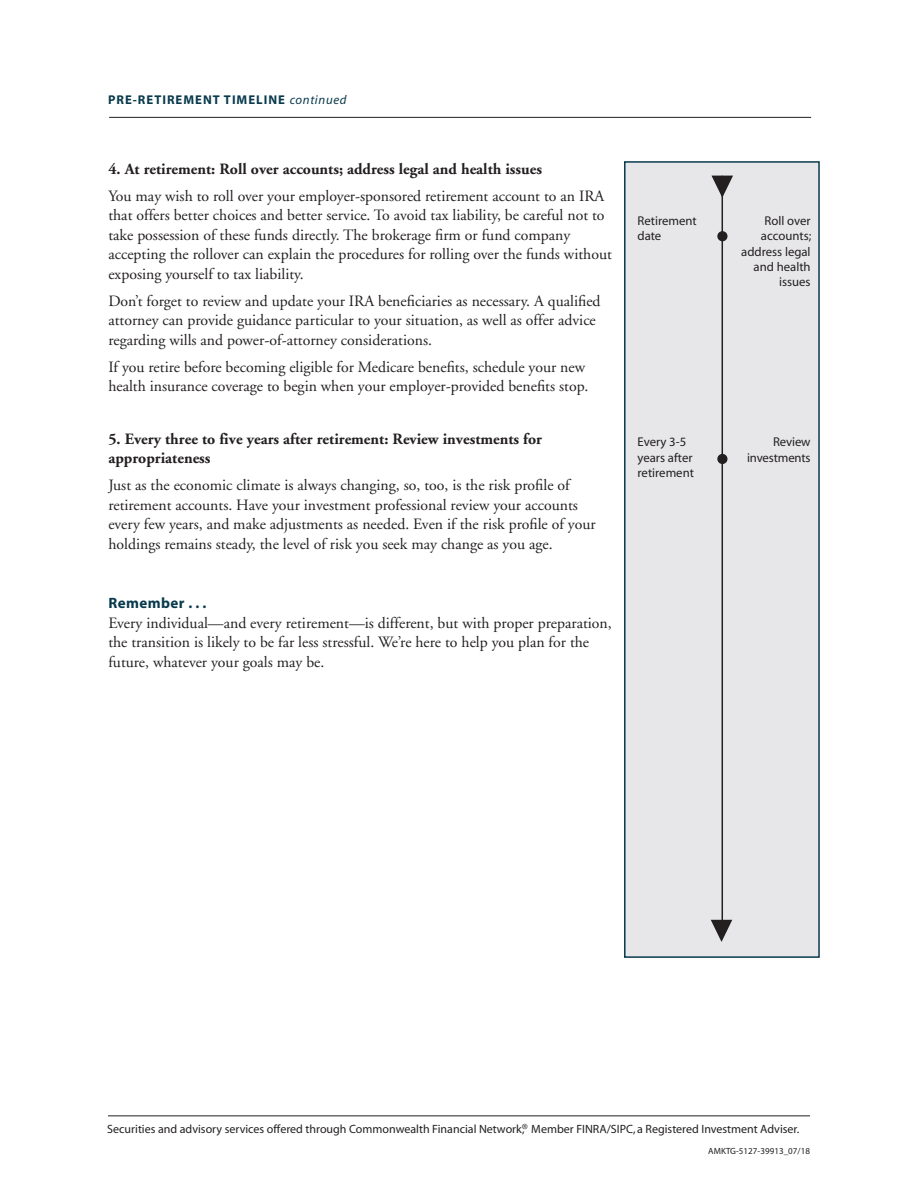
<style>
.page{position:relative;width:918px;height:1188px;background:#fff}
.page>*{position:absolute;margin:0;border:0;box-sizing:border-box;transform-origin:0 0}
.Body{font:15.75px/19.5px "Adobe Garamond";color:#231f20}
.Body-2{font:700 15.75px/18.9px "Adobe Garamond";color:#231f20}
.Subhead{font:700 15px "Myriad";letter-spacing:.03em;color:#093a4c}
.Chart_Text{font:12.75px/15.3px "Myriad";color:#231f20;text-align:right}
.Main_Page_Title{font:700 12.75px "Myriad";letter-spacing:.08em;color:#093a4c}
.t1{font:12px "Myriad";color:#231f20}
.t2{font:9px "Myriad";letter-spacing:.005em;color:#231f20}
.s1{font-weight:400;font-style:italic}
</style>
<div class="page">
<hr style="left:108px;top:1115px;width:702px;height:1px;background:#231f20">
<hr style="left:109px;top:117px;width:702px;height:1px;background:#231f20">
<div style="left:624px;top:161px;width:196px;height:797px;background:#e7e7ea;border:2px solid #093a4c"></div>
<hr style="left:722px;top:176px;width:1px;height:748px;background:#231f20">
<div style="left:718px;top:232px;width:9px;height:9px;background:#231f20;border-radius:50%"></div>
<div style="left:717px;top:231px;width:11px;height:10px;border:2px solid #231f20;border-radius:50%"></div>
<div style="left:718px;top:455px;width:9px;height:8px;background:#231f20;border-radius:50%"></div>
<div style="left:717px;top:454px;width:11px;height:10px;border:2px solid #231f20;border-radius:50%"></div>
<svg style="left:711px;top:175px;width:22px;height:23px"></svg>
<svg style="left:711px;top:919px;width:22px;height:23px"></svg>
<p class="Main_Page_Title" style="left:108px;top:93px;width:240px">PRE-RETIREMENT TIMELINE <span class="s1">continued</span></p>
<p class="Body-2" style="left:108px;top:159px;width:435px">4. At retirement: Roll over accounts; address legal and health issues</p>
<p class="Body" style="left:108px;top:186px;width:505px">You may wish to roll over your employer-sponsored retirement account to an IRA that offers better choices and better service. To avoid tax liability, be careful not to take possession of these funds directly. The brokerage firm or fund company accepting the rollover can explain the procedures for rolling over the funds without exposing yourself to tax liability.</p>
<p class="Body" style="left:108px;top:291px;width:494px">Don’t forget to review and update your IRA beneficiaries as necessary. A qualified attorney can provide guidance particular to your situation, as well as offer advice regarding wills and power-of-attorney considerations.</p>
<p class="Body" style="left:108px;top:357px;width:482px">If you retire before becoming eligible for Medicare benefits, schedule your new health insurance coverage to begin when your employer-provided benefits stop.</p>
<p class="Body-2" style="left:108px;top:430px;width:435px">5. Every three to five years after retirement: Review investments for appropriateness</p>
<p class="Body" style="left:108px;top:476px;width:489px">Just as the economic climate is always changing, so, too, is the risk profile of retirement accounts. Have your investment professional review your accounts every few years, and make adjustments as needed. Even if the risk profile of your holdings remains steady, the level of risk you seek may change as you age.</p>
<p class="Subhead" style="left:108px;top:595px;width:100px">Remember . . .</p>
<p class="Body" style="left:108px;top:613px;width:505px">Every individual—and every retirement—is different, but with proper preparation, the transition is likely to be far less stressful. We’re here to help you plan for the future, whatever your goals may be.</p>
<p class="Chart_Text" style="left:638px;top:214px;width:61px;text-align:left">Retirement date</p>
<p class="Chart_Text" style="left:741px;top:214px;width:72px">Roll over accounts; address legal and health issues</p>
<p class="Chart_Text" style="left:638px;top:435px;width:58px;text-align:left">Every 3-5 years after retirement</p>
<p class="Chart_Text" style="left:747px;top:435px;width:65px">Review investments</p>
<p class="t1" style="left:107px;top:1123px;width:694px">Securities and advisory services offered through Commonwealth Financial Network®, Member FINRA/SIPC, a Registered Investment Adviser.</p>
<p class="t2" style="left:708px;top:1146px;width:103px">AMKTG-5127-39913_07/18</p>
</div>
